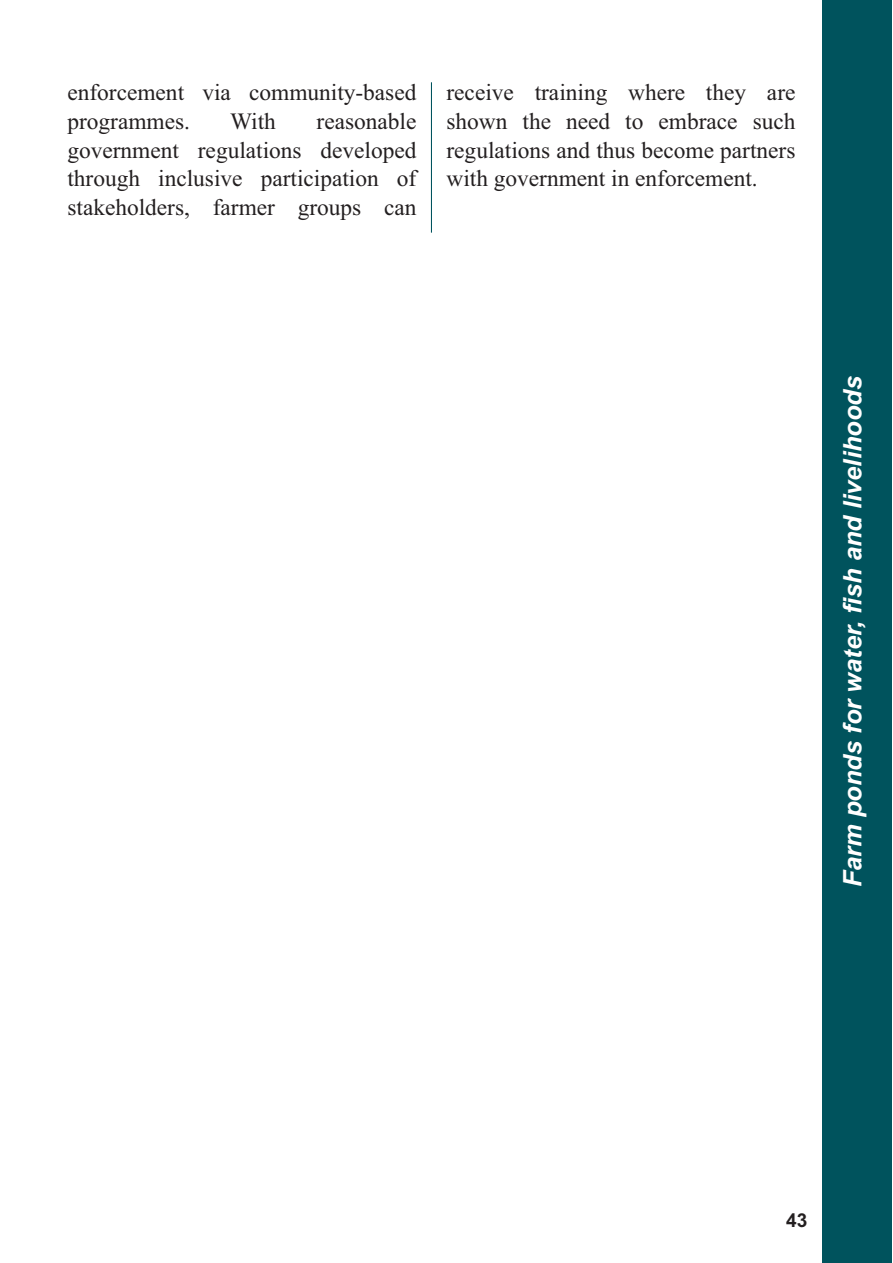
<style>
.page{position:relative;width:893px;height:1263px;background:#fff}
.page>*{position:absolute;margin:0;border:0;box-sizing:border-box;transform-origin:0 0}
.t1{font:italic 700 25.5px "Arial";color:#fff}
.t2{font:23.4px/28.7px "Times New Roman";color:#231f20;text-align:justify}
.t3{font:700 19.05px "Arial";color:#231f20}
</style>
<div class="page">
<div style="left:822px;top:0;width:69px;height:1263px;background:#00535d"></div>
<hr style="left:431px;top:82px;width:1px;height:151px;background:#00535d">
<p class="t2" style="left:67px;top:80px;width:350px">enforcement via community-based programmes.</p>
<p class="t2" style="left:67px;top:109px;width:350px;text-indent:249px">reasonable government regulations developed through inclusive participation of stakeholders, farmer groups can</p>
<p class="t2" style="left:230px;top:109px;width:47px">With</p>
<p class="t2" style="left:446px;top:80px;width:350px">receive training where they are shown the need to embrace such regulations and thus become partners with government in enforcement.</p>
<p class="t1" style="left:843px;top:887px;width:512px;rotate:-90deg">Farm ponds for water, fish and livelihoods</p>
<p class="t3" style="left:786px;top:1213px;width:23px">43</p>
</div>
